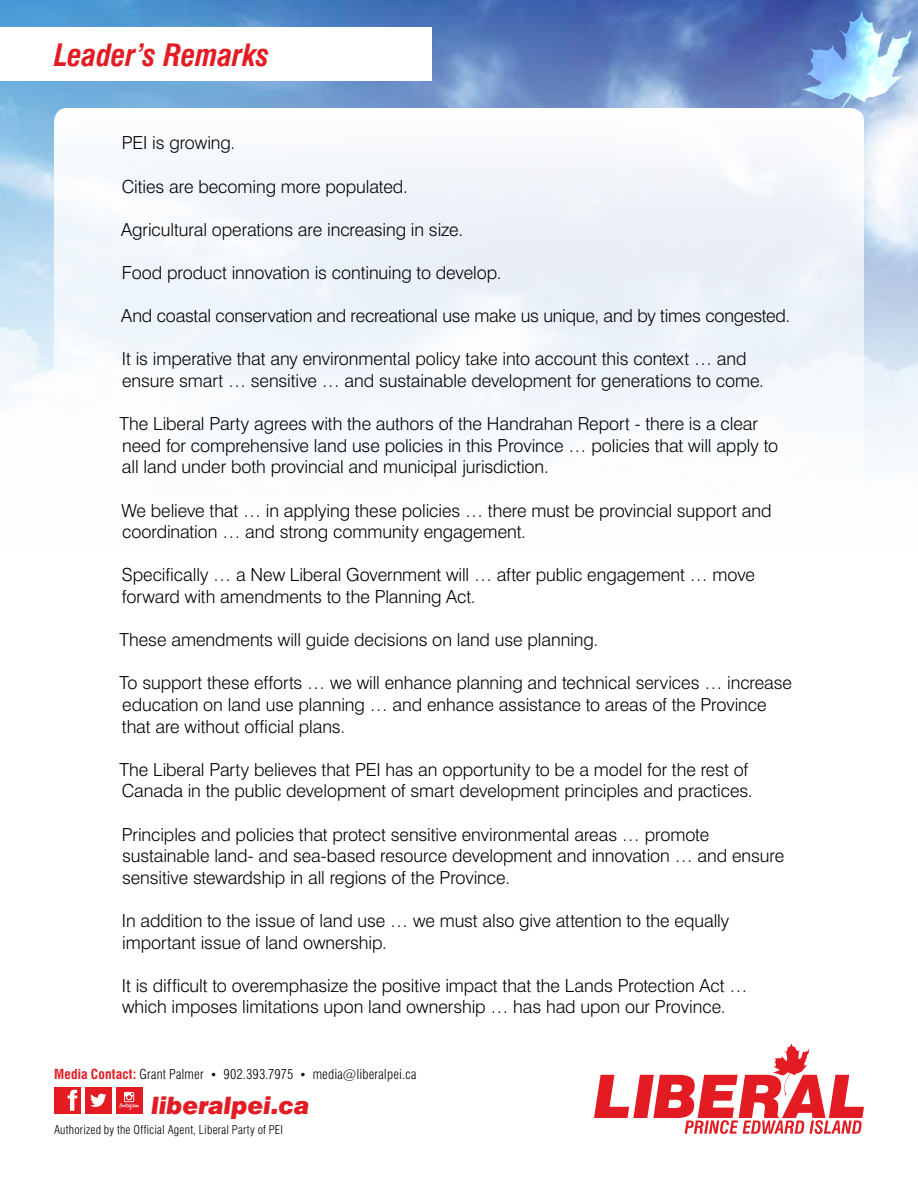
<style>
.page{position:relative;width:918px;height:1188px;background:#fff}
.page>*{position:absolute;margin:0;border:0;box-sizing:border-box;transform-origin:0 0}
.t1{font:italic 700 condensed 30px "Swiss 721 BT";letter-spacing:-.005em;color:#e31b23}
.t2{font:italic 900 24px "Swiss 721 BT";letter-spacing:-.005em;color:#e31b23}
.t3{font:300 18px/21.6px "Swiss 721 BT";letter-spacing:-.005em;color:#000}
.t4{font:300 condensed 13.5px "Swiss 721 BT";letter-spacing:.015em;color:#000}
.t5{font:300 condensed 12px "Swiss 721 BT";letter-spacing:.02em;color:#000}
.s1{font-weight:700;color:#e31b23}
.s2{font-size:12px}
</style>
<div class="page">
<img style="left:0;top:0;width:918px;height:459px">
<svg style="left:801px;top:10px;width:110px;height:147px"></svg>
<svg style="left:594px;top:1043px;width:270px;height:91px"></svg>
<div style="left:54px;top:1087px;width:27px;height:27px;background:#e31b23"></div>
<svg style="left:67px;top:1090px;width:10px;height:21px"></svg>
<div style="left:85px;top:1087px;width:27px;height:27px;background:#e31b23"></div>
<svg style="left:90px;top:1094px;width:16px;height:13px"></svg>
<div style="left:116px;top:1087px;width:26px;height:27px;background:#e31b23"></div>
<svg style="left:119px;top:1092px;width:20px;height:18px"></svg>
<div style="left:0;top:27px;width:432px;height:54px;background:#fff"></div>
<div style="left:54px;top:108px;width:810px;height:596px;background:#fff;border-radius:14px"></div>
<h1 class="t1" style="left:54px;top:37px;width:217px">Leader’s Remarks</h1>
<p class="t3" style="left:122px;top:132px;width:115px">PEI is growing.</p>
<p class="t3" style="left:122px;top:175px;width:288px">Cities are becoming more populated.</p>
<p class="t3" style="left:121px;top:219px;width:343px">Agricultural operations are increasing in size.</p>
<p class="t3" style="left:122px;top:262px;width:381px">Food product innovation is continuing to develop.</p>
<p class="t3" style="left:121px;top:305px;width:670px">And coastal conservation and recreational use make us unique, and by times congested.</p>
<p class="t3" style="left:122px;top:348px;width:644px">It is imperative that any environmental policy take into account this context … and ensure smart … sensitive … and sustainable development for generations to come.</p>
<p class="t3" style="left:120px;top:413px;width:660px">The Liberal Party agrees with the authors of the Handrahan Report - there is a clear need for comprehensive land use policies in this Province … policies that will apply to all land under both provincial and municipal jurisdiction.</p>
<p class="t3" style="left:121px;top:499px;width:652px">We believe that … in applying these policies … there must be provincial support and coordination … and strong community engagement.</p>
<p class="t3" style="left:122px;top:564px;width:635px">Specifically … a New Liberal Government will … after public engagement … move forward with amendments to the Planning Act.</p>
<p class="t3" style="left:119px;top:629px;width:480px">These amendments will guide decisions on land use planning.</p>
<p class="t3" style="left:119px;top:672px;width:674px">To support these efforts … we will enhance planning and technical services … increase education on land use planning … and enhance assistance to areas of the Province that are without official plans.</p>
<p class="t3" style="left:119px;top:759px;width:635px">The Liberal Party believes that PEI has an opportunity to be a model for the rest of<br>Canada in the public development of smart development principles and practices.</p>
<p class="t3" style="left:122px;top:823px;width:664px">Principles and policies that protect sensitive environmental areas … promote sustainable land- and sea-based resource development and innovation … and ensure sensitive stewardship in all regions of the Province.</p>
<p class="t3" style="left:122px;top:910px;width:609px">In addition to the issue of land use … we must also give attention to the equally important issue of land ownership.</p>
<p class="t3" style="left:122px;top:975px;width:627px">It is difficult to overemphasize the positive impact that the Lands Protection Act … which imposes limitations upon land ownership … has had upon our Province.</p>
<p class="t4" style="left:54px;top:1065px;width:364px"><span class="s1">Media Contact:</span> Grant Palmer <span class="s2">•</span> 902.393.7975 <span class="s2">•</span> media@liberalpei.ca</p>
<h2 class="t2" style="left:152px;top:1091px;width:160px">liberalpei.ca</h2>
<p class="t5" style="left:54px;top:1122px;width:231px">Authorized by the Official Agent, Liberal Party of PEI</p>
</div>
